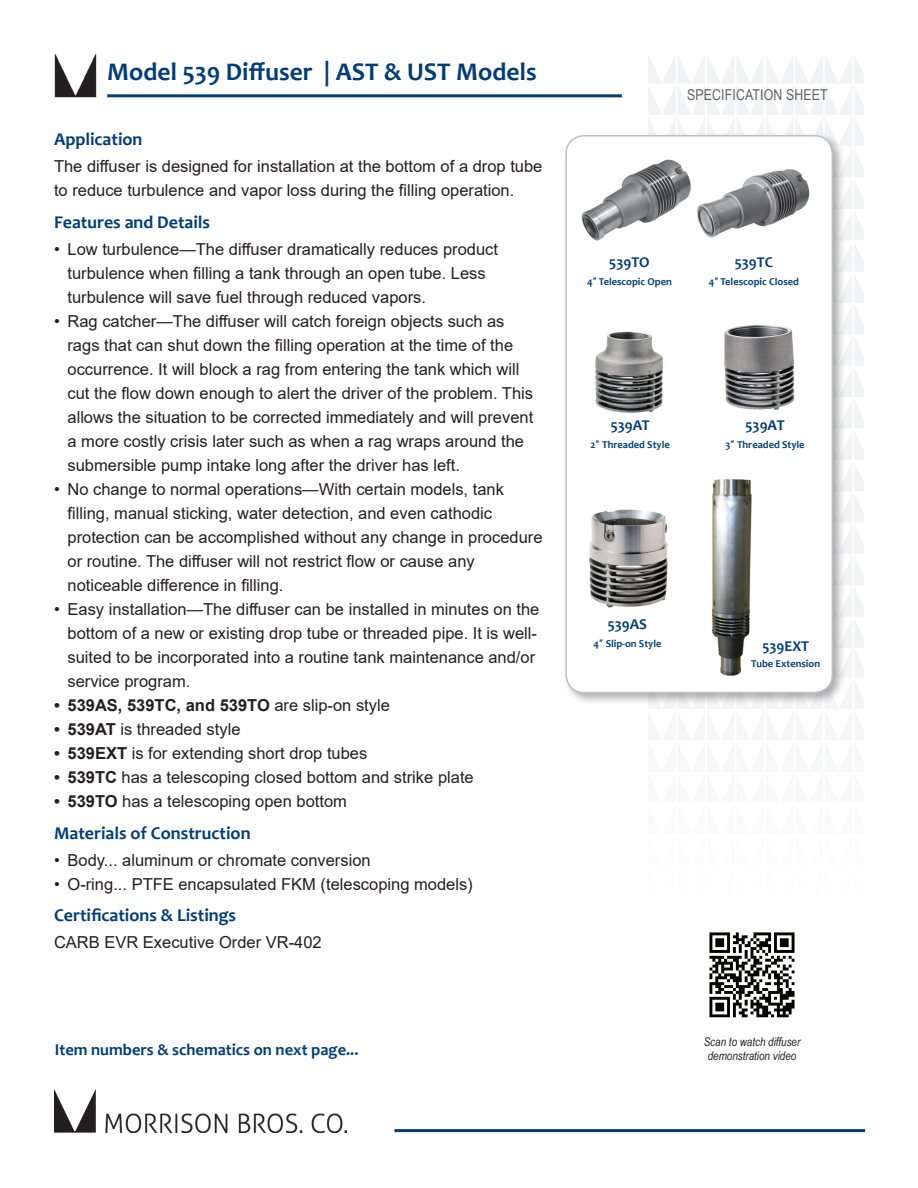
<style>
.page{position:relative;width:918px;height:1188px;background:#fff}
.page>*{position:absolute;margin:0;border:0;box-sizing:border-box;transform-origin:0 0}
.t1{font:700 25.5px "Candara";color:#003d78}
.t2{font:700 18px "Candara";color:#003d78}
.t3{font:16.5px/24px "Arial";color:#231f20}
.t4{font:700 16.5px "Arial";color:#231f20}
.t5{font:700 16.5px "Candara";color:#003d78}
.t6{font:700 15px "Candara";color:#003d78}
.t7{font:15px "Arial Narrow";letter-spacing:.01em;color:#5f5f62}
.t8{font:italic 12px/14.4px "Arial Narrow";color:#231f20;text-align:center}
.t9{font:700 10.5px "Candara";color:#003d78}
.s1{font-weight:400}
.s2{font-weight:700}
.s3{font-family:"Arial";font-weight:400}
</style>
<div class="page">
<svg style="left:648px;top:56px;width:216px;height:643px"></svg>
<img style="left:55px;top:54px;width:42px;height:44px">
<hr style="left:107px;top:94px;width:515px;height:3px;background:#003d78">
<img style="left:105px;top:1113px;width:242px;height:20px">
<img style="left:55px;top:1090px;width:41px;height:43px">
<hr style="left:395px;top:1129px;width:470px;height:3px;background:#003d78">
<div style="left:562px;top:132px;width:284px;height:574px;background:#5f5f62;opacity:.5"></div>
<div style="left:566px;top:136px;width:266px;height:557px;background:#fff;border-radius:18px"></div>
<div style="left:565px;top:135px;width:268px;height:558px;border:2px solid #bebfc2;border-radius:18px"></div>
<img style="left:581px;top:159px;width:110px;height:82px">
<img style="left:595px;top:331px;width:68px;height:82px">
<img style="left:711px;top:479px;width:41px;height:197px">
<img style="left:697px;top:169px;width:113px;height:69px">
<img style="left:724px;top:324px;width:71px;height:86px">
<img style="left:588px;top:509px;width:80px;height:99px">
<img style="left:709px;top:932px;width:86px;height:86px">
<h1 class="t1" style="left:107px;top:56px;width:431px">Model 539 Diffuser | AST &amp; UST Models</h1>
<p class="t2" style="left:54px;top:128px;width:90px">Application</p>
<p class="t3" style="left:54px;top:154px;width:490px">The diffuser is designed for installation at the bottom of a drop tube to reduce turbulence and vapor loss during the filling operation.</p>
<p class="t2" style="left:54px;top:211px;width:158px">Features and Details</p>
<p class="t3" style="left:67px;top:237px;width:432px;text-indent:-13px">• Low turbulence—The diffuser dramatically reduces product turbulence when filling a tank through an open tube. Less turbulence will save fuel through reduced vapors.</p>
<p class="t3" style="left:67px;top:309px;width:467px;text-indent:-13px">• Rag catcher—The diffuser will catch foreign objects such as rags that can shut down the filling operation at the time of the occurrence. It will block a rag from entering the tank which will cut the flow down enough to alert the driver of the problem. This allows the situation to be corrected immediately and will prevent a more costly crisis later such as when a rag wraps around the submersible pump intake long after the driver has left.</p>
<p class="t3" style="left:67px;top:477px;width:477px;text-indent:-13px">• No change to normal operations—With certain models, tank filling, manual sticking, water detection, and even cathodic protection can be accomplished without any change in procedure or routine. The diffuser will not restrict flow or cause any noticeable difference in filling.</p>
<p class="t3" style="left:67px;top:597px;width:473px;text-indent:-13px">• Easy installation—The diffuser can be installed in minutes on the bottom of a new or existing drop tube or threaded pipe. It is well&shy;suited to be incorporated into a routine tank maintenance and/or service program.</p>
<p class="t4" style="left:54px;top:694px;width:337px">• 539AS, 539TC, and 539TO <span class="s1">are slip-on style</span></p>
<p class="t3" style="left:54px;top:717px;width:188px"><span class="s2">• 539AT</span> is threaded style</p>
<p class="t3" style="left:54px;top:741px;width:315px"><span class="s2">• 539EXT</span> is for extending short drop tubes</p>
<p class="t3" style="left:54px;top:765px;width:421px"><span class="s2">• 539TC</span> has a telescoping closed bottom and strike plate</p>
<p class="t3" style="left:54px;top:789px;width:294px"><span class="s2">• 539TO</span> has a telescoping open bottom</p>
<p class="t2" style="left:54px;top:822px;width:198px">Materials of Construction</p>
<p class="t3" style="left:54px;top:848px;width:318px">• Body... aluminum or chromate conversion</p>
<p class="t3" style="left:54px;top:872px;width:420px">• O-ring... PTFE encapsulated FKM (telescoping models)</p>
<p class="t2" style="left:54px;top:904px;width:184px">Certifications &amp; Listings</p>
<p class="t3" style="left:54px;top:931px;width:269px">CARB EVR Executive Order VR-402</p>
<p class="t5" style="left:55px;top:1039px;width:305px">Item numbers &amp; schematics on next page...</p>
<p class="t7" style="left:687px;top:84px;width:142px">SPECIFICATION SHEET</p>
<p class="t6" style="left:609px;top:253px;width:42px">539TO</p>
<p class="t9" style="left:587px;top:275px;width:86px">4<span class="s3">″</span> Telescopic Open</p>
<p class="t6" style="left:735px;top:253px;width:40px">539TC</p>
<p class="t9" style="left:709px;top:275px;width:92px">4<span class="s3">″</span> Telescopic Closed</p>
<p class="t6" style="left:611px;top:416px;width:41px">539AT</p>
<p class="t9" style="left:591px;top:438px;width:81px">2<span class="s3">″</span> Threaded Style</p>
<p class="t6" style="left:746px;top:416px;width:41px">539AT</p>
<p class="t9" style="left:725px;top:438px;width:81px">3<span class="s3">″</span> Threaded Style</p>
<p class="t6" style="left:608px;top:615px;width:41px">539AS</p>
<p class="t9" style="left:593px;top:637px;width:70px">4<span class="s3">″</span> Slip-on Style</p>
<p class="t6" style="left:762px;top:636px;width:48px">539EXT</p>
<p class="t9" style="left:751px;top:657px;width:70px">Tube Extension</p>
<p class="t8" style="left:704px;top:1034px;width:98px">Scan to watch diffuser demonstration video</p>
</div>
